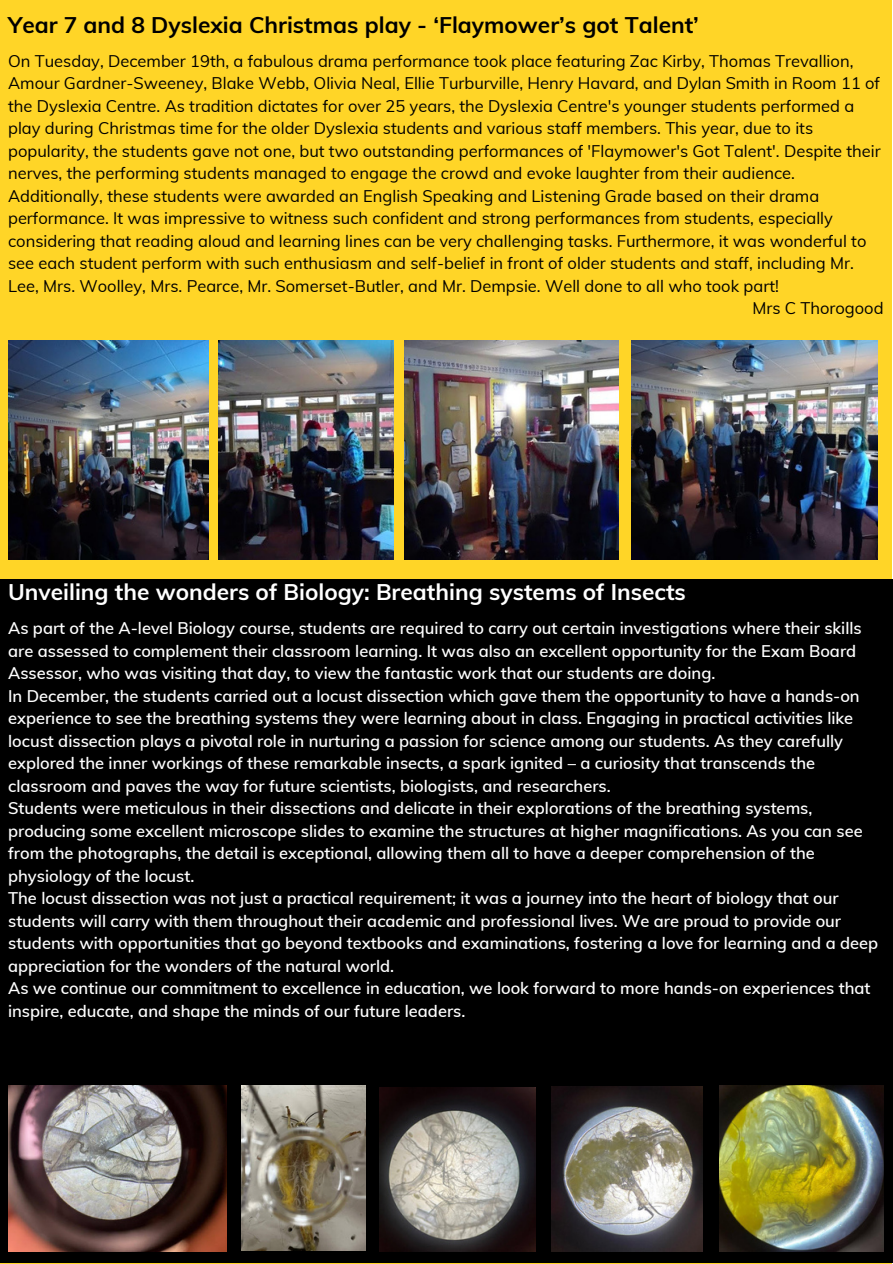
<style>
.page{position:relative;width:893px;height:1264px;background:#fff}
.page>*{position:absolute;margin:0;border:0;box-sizing:border-box;transform-origin:0 0}
.t1{font:700 22.65px "Muli";color:#fff}
.t2{font:700 22.65px "Muli";color:#000}
.t3{font:600 16.5px/22.5px "Muli";color:#fff}
.t4{font:16.5px/22.5px "Muli";color:#000}
</style>
<div class="page">
<div style="left:0;top:0;width:892px;height:1263px;background:#ffd527"></div>
<div style="left:0;top:580px;width:892px;height:682px;background:#000"></div>
<img style="left:8px;top:341px;width:200px;height:218px">
<img style="left:219px;top:341px;width:174px;height:218px">
<img style="left:404px;top:341px;width:214px;height:218px">
<img style="left:632px;top:341px;width:245px;height:218px">
<img style="left:9px;top:1085px;width:217px;height:166px">
<img style="left:241px;top:1085px;width:124px;height:164px">
<img style="left:379px;top:1087px;width:156px;height:164px">
<img style="left:551px;top:1086px;width:151px;height:164px">
<img style="left:719px;top:1085px;width:164px;height:166px">
<p class="t2" style="left:8px;top:10px;width:692px">Year 7 and 8 Dyslexia Christmas play - ‘Flaymower’s got Talent’</p>
<p class="t4" style="left:8px;top:49px;width:874px">On Tuesday, December 19th, a fabulous drama performance took place featuring Zac Kirby, Thomas Trevallion, Amour Gardner-Sweeney, Blake Webb, Olivia Neal, Ellie Turburville, Henry Havard, and Dylan Smith in Room 11 of the Dyslexia Centre. As tradition dictates for over 25 years, the Dyslexia Centre's younger students performed a play during Christmas time for the older Dyslexia students and various staff members. This year, due to its popularity, the students gave not one, but two outstanding performances of 'Flaymower's Got Talent'. Despite their nerves, the performing students managed to engage the crowd and evoke laughter from their audience.<br>Additionally, these students were awarded an English Speaking and Listening Grade based on their drama performance. It was impressive to witness such confident and strong performances from students, especially considering that reading aloud and learning lines can be very challenging tasks. Furthermore, it was wonderful to see each student perform with such enthusiasm and self-belief in front of older students and staff, including Mr.<br>Lee, Mrs. Woolley, Mrs. Pearce, Mr. Somerset-Butler, and Mr. Dempsie. Well done to all who took part!</p>
<p class="t4" style="left:752px;top:297px;width:133px">Mrs C Thorogood</p>
<p class="t1" style="left:8px;top:577px;width:679px">Unveiling the wonders of Biology: Breathing systems of Insects</p>
<p class="t3" style="left:8px;top:616px;width:871px">As part of the A-level Biology course, students are required to carry out certain investigations where their skills are assessed to complement their classroom learning. It was also an excellent opportunity for the Exam Board Assessor, who was visiting that day, to view the fantastic work that our students are doing.<br>In December, the students carried out a locust dissection which gave them the opportunity to have a hands-on experience to see the breathing systems they were learning about in class. Engaging in practical activities like locust dissection plays a pivotal role in nurturing a passion for science among our students. As they carefully explored the inner workings of these remarkable insects, a spark ignited – a curiosity that transcends the classroom and paves the way for future scientists, biologists, and researchers.<br>Students were meticulous in their dissections and delicate in their explorations of the breathing systems, producing some excellent microscope slides to examine the structures at higher magnifications. As you can see from the photographs, the detail is exceptional, allowing them all to have a deeper comprehension of the physiology of the locust.<br>The locust dissection was not just a practical requirement; it was a journey into the heart of biology that our students will carry with them throughout their academic and professional lives. We are proud to provide our students with opportunities that go beyond textbooks and examinations, fostering a love for learning and a deep appreciation for the wonders of the natural world.<br>As we continue our commitment to excellence in education, we look forward to more hands-on experiences that inspire, educate, and shape the minds of our future leaders.</p>
</div>
